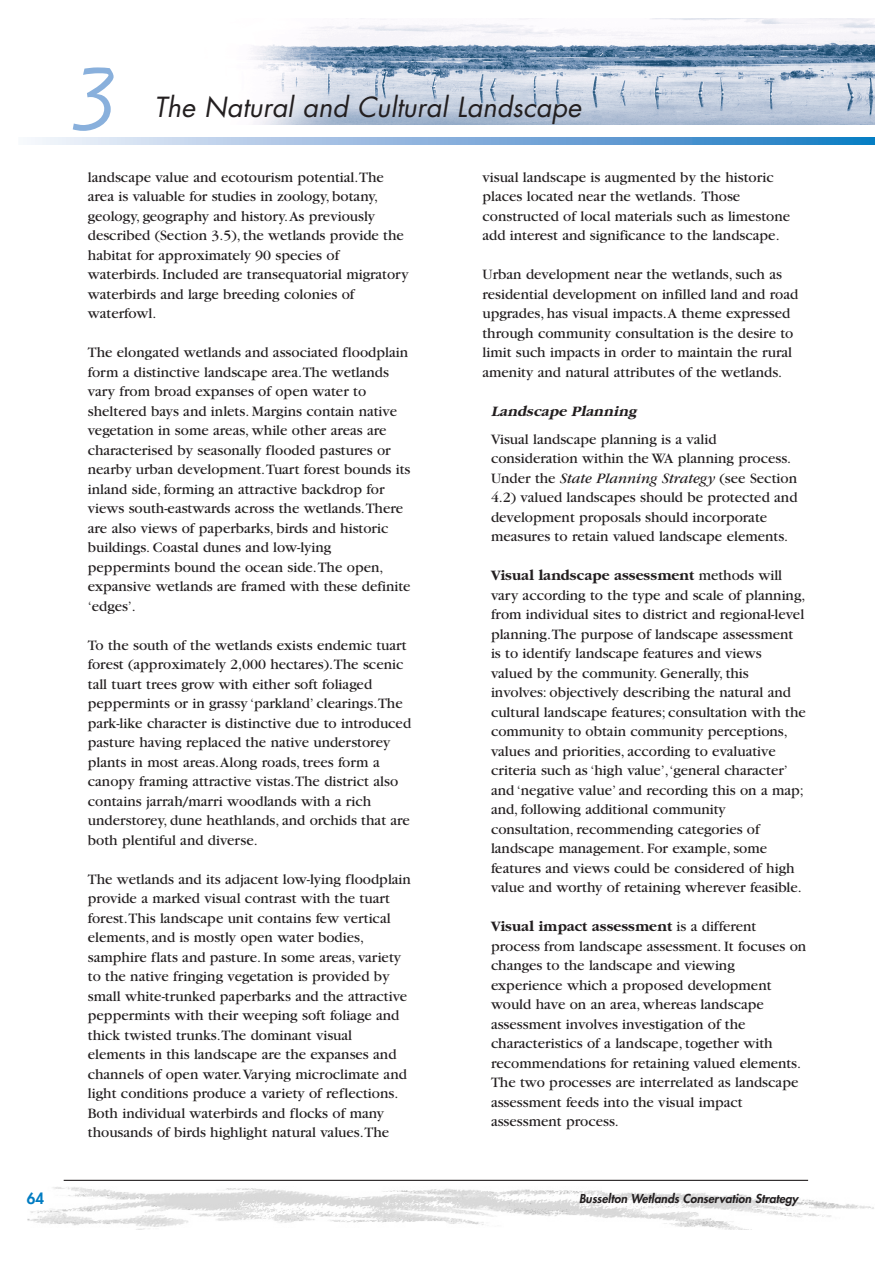
<style>
.page{position:relative;width:893px;height:1263px;background:#fff}
.page>*{position:absolute;margin:0;border:0;box-sizing:border-box;transform-origin:0 0}
.t1{font:500 90px "AT Nadianne";color:#89b0dc;scale:.8 1}
.t2{font:italic 27px "Futura";color:#231f20}
.t3{font:15px/19.5px "Garamond";color:#231f20}
.t4{font:italic 700 15px "Garamond";letter-spacing:.01em;color:#231f20}
.t5{font:800 15px "Futura";color:#007cc2}
.t6{font:italic 800 12px "Futura";color:#231f20}
.s1{font-style:italic}
.s2{font-weight:700}
</style>
<div class="page">
<img style="left:251px;top:18px;width:623px;height:107px">
<svg style="left:31px;top:137px;width:844px;height:7px;background:#85b2dc"></svg>
<img style="left:28px;top:1187px;width:846px;height:42px">
<hr style="left:64px;top:1180px;width:744px;height:1px;background:#231f20">
<p class="t5" style="left:27px;top:1191px;width:19px">64</p>
<h1 class="t1" style="left:73px;top:66px;width:53px">3</h1>
<h2 class="t2" style="left:154px;top:95px;width:433px">The Natural and Cultural Landscape</h2>
<p class="t3" style="left:88px;top:169px;width:322px">landscape value and ecotourism potential.The area is valuable for studies in zoology, botany, geology, geography and history.As previously described (Section 3.5), the wetlands provide the habitat for approximately 90 species of waterbirds. Included are transequatorial migratory waterbirds and large breeding colonies of waterfowl.</p>
<p class="t3" style="left:88px;top:344px;width:324px">The elongated wetlands and associated floodplain form a distinctive landscape area.The wetlands vary from broad expanses of open water to sheltered bays and inlets. Margins contain native vegetation in some areas, while other areas are characterised by seasonally flooded pastures or nearby urban development.Tuart forest bounds its inland side, forming an attractive backdrop for views south-eastwards across the wetlands.There are also views of paperbarks, birds and historic buildings. Coastal dunes and low-lying peppermints bound the ocean side.The open, expansive wetlands are framed with these definite ‘edges’.</p>
<p class="t3" style="left:88px;top:637px;width:325px">To the south of the wetlands exists endemic tuart forest (approximately 2,000 hectares).The scenic tall tuart trees grow with either soft foliaged peppermints or in grassy ‘parkland’ clearings.The park-like character is distinctive due to introduced pasture having replaced the native understorey plants in most areas.Along roads, trees form a canopy framing attractive vistas.The district also contains jarrah/marri woodlands with a rich understorey, dune heathlands, and orchids that are both plentiful and diverse.</p>
<p class="t3" style="left:88px;top:871px;width:324px">The wetlands and its adjacent low-lying floodplain provide a marked visual contrast with the tuart forest.This landscape unit contains few vertical elements, and is mostly open water bodies, samphire flats and pasture. In some areas, variety to the native fringing vegetation is provided by small white-trunked paperbarks and the attractive peppermints with their weeping soft foliage and thick twisted trunks.The dominant visual elements in this landscape are the expanses and channels of open water.Varying microclimate and light conditions produce a variety of reflections.<br>Both individual waterbirds and flocks of many thousands of birds highlight natural values.The</p>
<p class="t3" style="left:482px;top:169px;width:309px">visual landscape is augmented by the historic places located near the wetlands. Those constructed of local materials such as limestone add interest and significance to the landscape.</p>
<p class="t3" style="left:482px;top:266px;width:317px">Urban development near the wetlands, such as residential development on infilled land and road upgrades, has visual impacts.A theme expressed through community consultation is the desire to limit such impacts in order to maintain the rural amenity and natural attributes of the wetlands.</p>
<p class="t4" style="left:491px;top:405px;width:150px">Landscape Planning</p>
<p class="t3" style="left:491px;top:431px;width:308px">Visual landscape planning is a valid consideration within the WA planning process.<br>Under the <span class="s1">State Planning Strategy</span> (see Section 4.2) valued landscapes should be protected and development proposals should incorporate measures to retain valued landscape elements.</p>
<p class="t3" style="left:491px;top:567px;width:316px"><span class="s2">Visual landscape assessment</span> methods will vary according to the type and scale of planning, from individual sites to district and regional-level planning.The purpose of landscape assessment is to identify landscape features and views valued by the community. Generally, this involves: objectively describing the natural and cultural landscape features; consultation with the community to obtain community perceptions, values and priorities, according to evaluative criteria such as ‘high value’,‘general character’ and ‘negative value’ and recording this on a map; and, following additional community consultation, recommending categories of landscape management. For example, some features and views could be considered of high value and worthy of retaining wherever feasible.</p>
<p class="t3" style="left:491px;top:918px;width:317px"><span class="s2">Visual impact assessment</span> is a different process from landscape assessment. It focuses on changes to the landscape and viewing experience which a proposed development would have on an area, whereas landscape assessment involves investigation of the characteristics of a landscape, together with recommendations for retaining valued elements.<br>The two processes are interrelated as landscape assessment feeds into the visual impact assessment process.</p>
<p class="t6" style="left:579px;top:1193px;width:221px">Busselton Wetlands Conservation Strategy</p>
</div>
